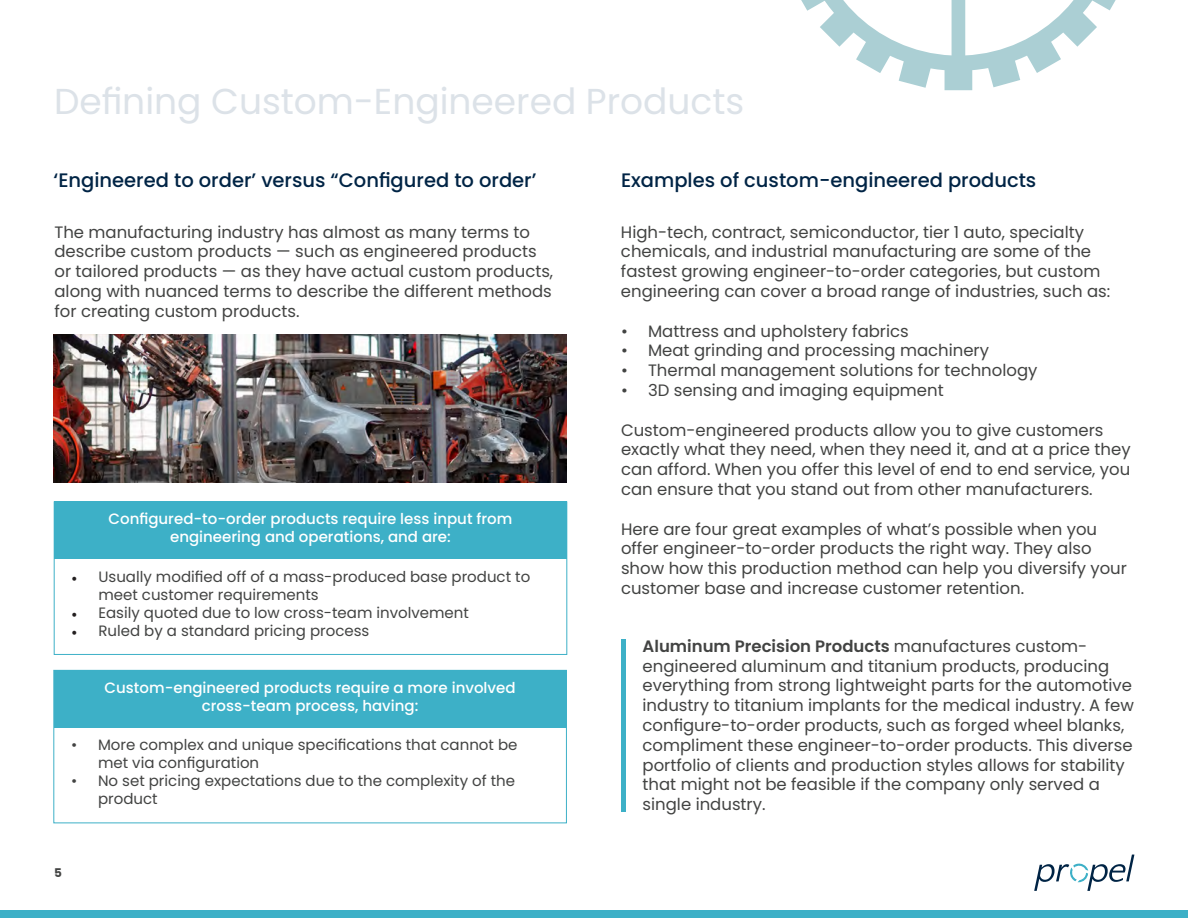
<style>
.page{position:relative;width:1188px;height:918px;background:#fff}
.page>*{position:absolute;margin:0;border:0;box-sizing:border-box;transform-origin:0 0}
.t1{font:36px "Poppins";color:#dce2e8}
.t2{font:500 19.5px "Poppins";color:#002445}
.t3{font:16.5px/19.8px "Poppins";color:#424342}
.t4{font:15px/18px "Poppins";color:#424342}
.t5{font:500 15px/18px "Poppins";color:#fff;text-align:center}
.t6{font:700 12px "Poppins";color:#424342}
.s1{font-family:"Minion Pro";color:#231f20}
.s2{font-weight:600}
</style>
<div class="page">
<svg style="left:1034px;top:855px;width:100px;height:36px"></svg>
<div style="left:0;top:910px;width:1188px;height:8px;background:#3db0c7"></div>
<div style="left:54px;top:502px;width:513px;height:153px;background:#fff;border:1px solid #3db0c7"></div>
<div style="left:54px;top:502px;width:513px;height:57px;background:#3db0c7"></div>
<hr style="left:621px;top:639px;width:4px;height:173px;background:#3db0c7">
<div style="left:54px;top:670px;width:512px;height:57px;background:#3db0c7"></div>
<img style="left:54px;top:335px;width:512px;height:147px">
<svg style="left:801px;top:0;width:315px;height:90px"></svg>
<p class="t1" style="left:54px;top:81px;width:692px">Defining Custom-Engineered Products</p>
<p class="t2" style="left:54px;top:169px;width:484px">‘Engineered to order’ versus “Configured to order’</p>
<p class="t2" style="left:621px;top:169px;width:417px">Examples of custom-engineered products</p>
<p class="t3" style="left:54px;top:222px;width:500px">The manufacturing industry has almost as many terms to describe custom products — such as engineered products or tailored products — as they have actual custom products, along with nuanced terms to describe the different methods for creating custom products.</p>
<p class="t3" style="left:621px;top:222px;width:491px">High-tech, contract, semiconductor, tier 1 auto, specialty chemicals, and industrial manufacturing are some of the fastest growing engineer-to-order categories, but custom engineering can cover a broad range of industries, such as:</p>
<p class="t3" style="left:621px;top:321px;width:289px">• Mattress and upholstery fabrics</p>
<p class="t3" style="left:621px;top:341px;width:370px">• Meat grinding and processing machinery</p>
<p class="t3" style="left:621px;top:361px;width:418px">• Thermal management solutions for technology</p>
<p class="t3" style="left:621px;top:380px;width:324px">• 3D sensing and imaging equipment</p>
<p class="t3" style="left:621px;top:420px;width:511px">Custom-engineered products allow you to give customers exactly what they need, when they need it, and at a price they can afford. When you offer this level of end to end service, you can ensure that you stand out from other manufacturers.</p>
<p class="t3" style="left:621px;top:519px;width:508px">Here are four great examples of what’s possible when you offer engineer-to-order products the right way. They also show how this production method can help you diversify your customer base and increase customer retention.</p>
<p class="t5" style="left:109px;top:510px;width:405px">Configured-to-order products require less input from engineering and operations, and are:</p>
<p class="t4" style="left:98px;top:568px;width:433px;text-indent:-27px"><span class="s1">•</span> Usually modified off of a mass-produced base product to meet customer requirements</p>
<p class="t4" style="left:71px;top:604px;width:399px"><span class="s1">•</span> Easily quoted due to low cross-team involvement</p>
<p class="t4" style="left:71px;top:622px;width:300px"><span class="s1">•</span> Ruled by a standard pricing process</p>
<p class="t3" style="left:643px;top:636px;width:493px"><span class="s2">Aluminum Precision Products</span> manufactures custom&shy;engineered aluminum and titanium products, producing everything from strong lightweight parts for the automotive industry to titanium implants for the medical industry. A few configure-to-order products, such as forged wheel blanks, compliment these engineer-to-order products. This diverse portfolio of clients and production styles allows for stability that might not be feasible if the company only served a single industry.</p>
<p class="t5" style="left:105px;top:678px;width:413px">Custom-engineered products require a more involved</p>
<p class="t5" style="left:202px;top:696px;width:218px">cross-team process, having:</p>
<p class="t4" style="left:98px;top:736px;width:421px;text-indent:-27px">• More complex and unique specifications that cannot be met via configuration</p>
<p class="t4" style="left:98px;top:772px;width:418px;text-indent:-27px">• No set pricing expectations due to the complexity of the product</p>
<p class="t6" style="left:54px;top:865px;width:9px">5</p>
</div>
